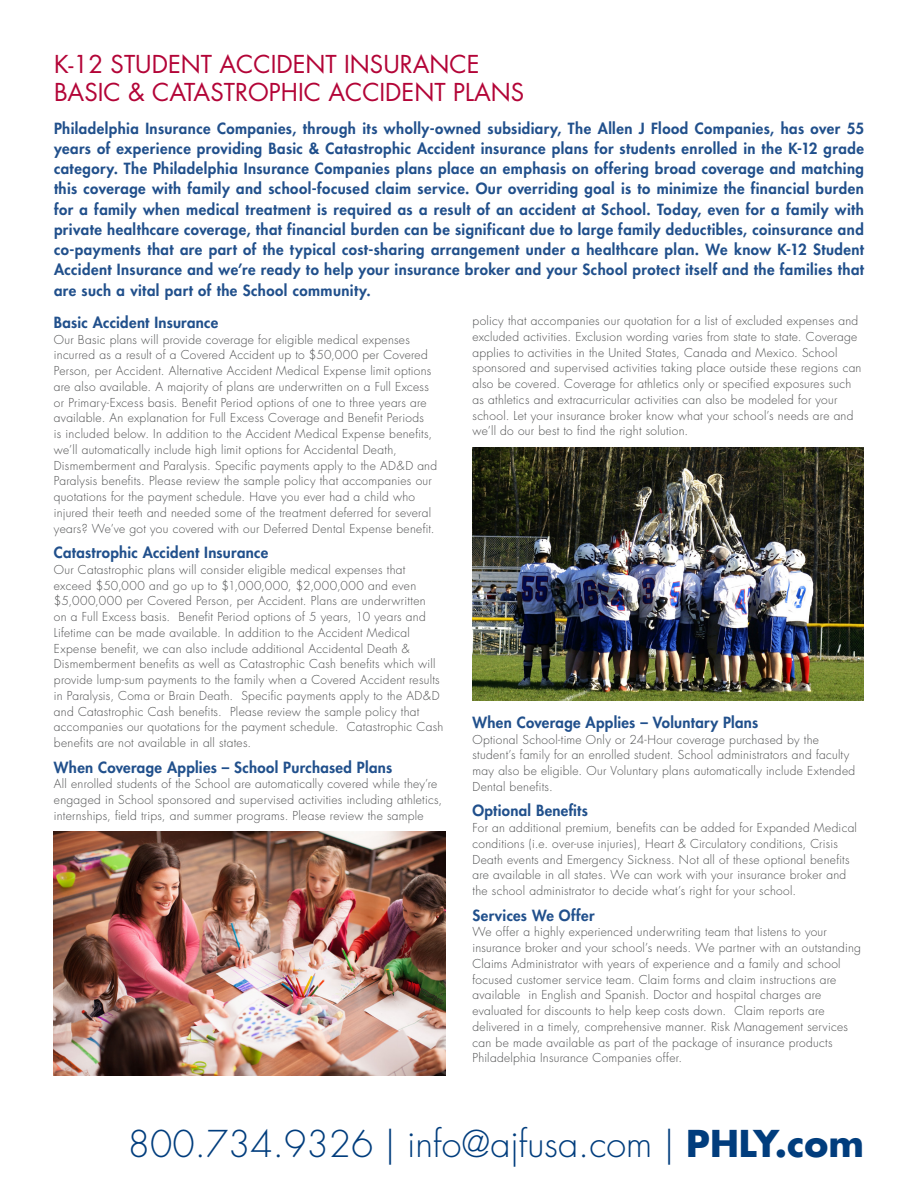
<style>
.page{position:relative;width:918px;height:1188px;background:#fff}
.page>*{position:absolute;margin:0;border:0;box-sizing:border-box;transform-origin:0 0}
.t1{font:300 36px "Futura";color:#013d7d}
.t2{font:24px "Futura";color:#b30437}
.t3{font:800 15px/20.2px "Futura";letter-spacing:.02em;color:#21508c;text-align:justify}
.t4{font:300 12px/15.8px "Futura";letter-spacing:.025em;color:#4e4f50}
.s1{font-weight:700}
</style>
<div class="page">
<img style="left:54px;top:831px;width:391px;height:245px">
<img style="left:472px;top:448px;width:392px;height:253px">
<p class="t2" style="left:54px;top:48px;width:427px">K-12 STUDENT ACCIDENT INSURANCE</p>
<p class="t2" style="left:54px;top:77px;width:472px">BASIC &amp; CATASTROPHIC ACCIDENT PLANS</p>
<p class="t3" style="left:54px;top:118px;width:812px">Philadelphia Insurance Companies, through its wholly-owned subsidiary, The Allen J Flood Companies, has over 55 years of experience providing Basic &amp; Catastrophic Accident insurance plans for students enrolled in the K-12 grade category. The Philadelphia Insurance Companies plans place an emphasis on offering broad coverage and matching this coverage with family and school-focused claim service. Our overriding goal is to minimize the financial burden for a family when medical treatment is required as a result of an accident at School. Today, even for a family with private healthcare coverage, that financial burden can be significant due to large family deductibles, coinsurance and co-payments that are part of the typical cost-sharing arrangement under a healthcare plan. We know K-12 Student Accident Insurance and we’re ready to help your insurance broker and your School protect itself and the families that are such a vital part of the School community.</p>
<p class="t3" style="left:54px;top:312px;width:166px">Basic Accident Insurance</p>
<p class="t4" style="left:54px;top:332px;width:385px">Our Basic plans will provide coverage for eligible medical expenses incurred as a result of a Covered Accident up to $50,000 per Covered Person, per Accident. Alternative Accident Medical Expense limit options are also available. A majority of plans are underwritten on a Full Excess or Primary-Excess basis. Benefit Period options of one to three years are available. An explanation for Full Excess Coverage and Benefit Periods<br>is included below. In addition to the Accident Medical Expense benefits, we’ll automatically include high limit options for Accidental Death, Dismemberment and Paralysis. Specific payments apply to the AD&amp;D and Paralysis benefits. Please review the sample policy that accompanies our quotations for the payment schedule. Have you ever had a child who injured their teeth and needed some of the treatment deferred for several years? We’ve got you covered with our Deferred Dental Expense benefit.</p>
<p class="t3" style="left:54px;top:542px;width:216px">Catastrophic Accident Insurance</p>
<p class="t4" style="left:54px;top:562px;width:391px">Our Catastrophic plans will consider eligible medical expenses that exceed $50,000 and go up to $1,000,000, $2,000,000 and even $5,000,000 per Covered Person, per Accident. Plans are underwritten<br>on a Full Excess basis. Benefit Period options of 5 years, 10 years and Lifetime can be made available. In addition to the Accident Medical Expense benefit, we can also include additional Accidental Death &amp; Dismemberment benefits as well as Catastrophic Cash benefits which will provide lump-sum payments to the family when a Covered Accident results in Paralysis, Coma or Brain Death. Specific payments apply to the AD&amp;D and Catastrophic Cash benefits. Please review the sample policy that accompanies our quotations for the payment schedule. Catastrophic Cash benefits are not available in all states.</p>
<p class="t3" style="left:54px;top:757px;width:340px">When Coverage Applies – School Purchased Plans</p>
<p class="t4" style="left:54px;top:776px;width:390px">All enrolled students of the School are automatically covered while they’re engaged in School sponsored and supervised activities including athletics, internships, field trips, and summer programs. Please review the sample</p>
<p class="t4" style="left:472px;top:313px;width:391px">policy that accompanies our quotation for a list of excluded expenses and excluded activities. Exclusion wording varies from state to state. Coverage applies to activities in the United States, Canada and Mexico. School sponsored and supervised activities taking place outside these regions can also be covered. Coverage for athletics only or specified exposures such as athletics and extracurricular activities can also be modeled for your school. Let your insurance broker know what your school’s needs are and we’ll do our best to find the right solution.</p>
<p class="t3" style="left:472px;top:712px;width:287px">When Coverage Applies – Voluntary Plans</p>
<p class="t4" style="left:472px;top:732px;width:384px">Optional School-time Only or 24-Hour coverage purchased by the student’s family for an enrolled student. School administrators and faculty may also be eligible. Our Voluntary plans automatically include Extended Dental benefits.</p>
<p class="t3" style="left:472px;top:801px;width:117px">Optional Benefits</p>
<p class="t4" style="left:472px;top:820px;width:386px">For an additional premium, benefits can be added for Expanded Medical conditions (i.e. over-use injuries), Heart &amp; Circulatory conditions, Crisis Death events and Emergency Sickness. Not all of these optional benefits are available in all states. We can work with your insurance broker and the school administrator to decide what’s right for your school.</p>
<p class="t3" style="left:472px;top:905px;width:124px">Services We Offer</p>
<p class="t4" style="left:472px;top:924px;width:390px">We offer a highly experienced underwriting team that listens to your insurance broker and your school’s needs. We partner with an outstanding Claims Administrator with years of experience and a family and school focused customer service team. Claim forms and claim instructions are available in English and Spanish. Doctor and hospital charges are evaluated for discounts to help keep costs down. Claim reports are delivered in a timely, comprehensive manner. Risk Management services can be made available as part of the package of insurance products Philadelphia Insurance Companies offer.</p>
<p class="t1" style="left:128px;top:1122px;width:738px">800.734.9326 | info@ajfusa.com | <span class="s1">PHLY.com</span></p>
</div>
